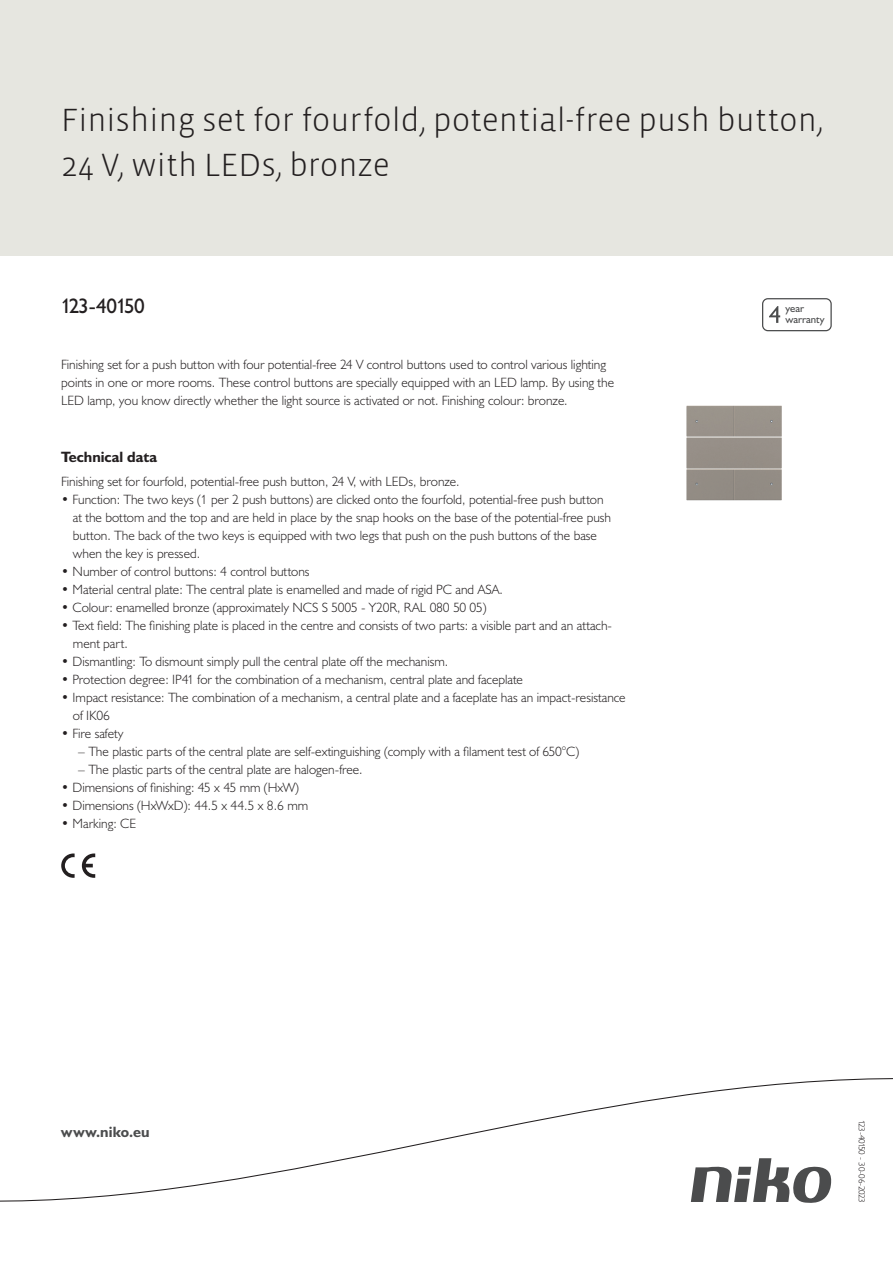
<style>
.page{position:relative;width:893px;height:1263px;background:#fff}
.page>*{position:absolute;margin:0;border:0;box-sizing:border-box;transform-origin:0 0}
.Title_datasheets{font:300 33px/45px "Vista Sans";color:#231f20}
.Article_number{font:21px "Humanist 521 BT";letter-spacing:-.045em;color:#231f20}
.Titles_parts{font:700 15px "Humanist 521 BT";color:#231f20}
.titel_afbeelding{font:700 15px "Humanist 521 BT";letter-spacing:.005em;color:#4b4c4d}
.USP_Bullets{font:300 13.5px/18px "Humanist 521 BT";color:#231f20}
.Platte_tekst_CAB{font:300 13.5px/18px "Humanist 521 BT";color:#231f20}
.USP_Bullets_level_2{font:300 13.5px "Humanist 521 BT";color:#231f20}
.t1{font:10.8px/10.8px "Humanist 521 BT";color:#4b4c4d}
.Revision{font:300 9px "Humanist 521 BT";letter-spacing:-.03em;color:#231f20}
</style>
<div class="page">
<div style="left:0;top:0;width:893px;height:255px;background:#e6e6e0"></div>
<svg style="left:82px;top:853px;width:13px;height:25px"></svg>
<svg style="left:61px;top:853px;width:14px;height:25px"></svg>
<svg style="left:762px;top:298px;width:70px;height:33px"></svg>
<svg style="left:0;top:1078px;width:893px;height:125px"></svg>
<img style="left:686px;top:405px;width:96px;height:96px">
<p class="Title_datasheets" style="left:61px;top:98px;width:764px">Finishing set for fourfold, potential-free push button,<br>24 V, with LEDs, bronze</p>
<p class="Article_number" style="left:61px;top:293px;width:85px">123-40150</p>
<p class="Platte_tekst_CAB" style="left:61px;top:355px;width:554px">Finishing set for a push button with four potential-free 24 V control buttons used to control various lighting points in one or more rooms. These control buttons are specially equipped with an LED lamp. By using the<br>LED lamp, you know directly whether the light source is activated or not. Finishing colour: bronze.</p>
<p class="Titles_parts" style="left:61px;top:447px;width:98px">Technical data</p>
<p class="Platte_tekst_CAB" style="left:61px;top:472px;width:400px">Finishing set for fourfold, potential-free push button, 24 V, with LEDs, bronze.</p>
<p class="USP_Bullets" style="left:73px;top:490px;width:540px;text-indent:-12px">• Function: The two keys (1 per 2 push buttons) are clicked onto the fourfold, potential-free push button at the bottom and the top and are held in place by the snap hooks on the base of the potential-free push button. The back of the two keys is equipped with two legs that push on the push buttons of the base when the key is pressed.</p>
<p class="USP_Bullets" style="left:61px;top:562px;width:250px">• Number of control buttons: 4 control buttons</p>
<p class="USP_Bullets" style="left:61px;top:580px;width:443px">• Material central plate: The central plate is enamelled and made of rigid PC and ASA.</p>
<p class="USP_Bullets" style="left:61px;top:598px;width:427px">• Colour: enamelled bronze (approximately NCS S 5005 - Y20R, RAL 080 50 05)</p>
<p class="USP_Bullets" style="left:73px;top:616px;width:541px;text-indent:-12px">• Text field: The finishing plate is placed in the centre and consists of two parts: a visible part and an attach&shy;ment part.</p>
<p class="USP_Bullets" style="left:61px;top:652px;width:389px">• Dismantling: To dismount simply pull the central plate off the mechanism.</p>
<p class="USP_Bullets" style="left:61px;top:670px;width:463px">• Protection degree: IP41 for the combination of a mechanism, central plate and faceplate</p>
<p class="USP_Bullets" style="left:73px;top:688px;width:554px;text-indent:-12px">• Impact resistance: The combination of a mechanism, a central plate and a faceplate has an impact-resistance of IK06</p>
<p class="USP_Bullets" style="left:61px;top:724px;width:64px">• Fire safety</p>
<p class="USP_Bullets_level_2" style="left:78px;top:743px;width:502px">– The plastic parts of the central plate are self-extinguishing (comply with a filament test of 650°C)</p>
<p class="USP_Bullets_level_2" style="left:78px;top:761px;width:286px">– The plastic parts of the central plate are halogen-free.</p>
<p class="USP_Bullets" style="left:61px;top:778px;width:239px">• Dimensions of finishing: 45 x 45 mm (HxW)</p>
<p class="USP_Bullets" style="left:61px;top:796px;width:249px">• Dimensions (HxWxD): 44.5 x 44.5 x 8.6 mm</p>
<p class="USP_Bullets" style="left:61px;top:814px;width:76px">• Marking: CE</p>
<p class="t1" style="left:785px;top:303px;width:41px">year warranty</p>
<p class="titel_afbeelding" style="left:61px;top:1122px;width:90px">www.niko.eu</p>
<p class="Revision" style="left:868px;top:1120px;width:84px;rotate:90deg">123-40150 - 30-06-2023</p>
</div>
